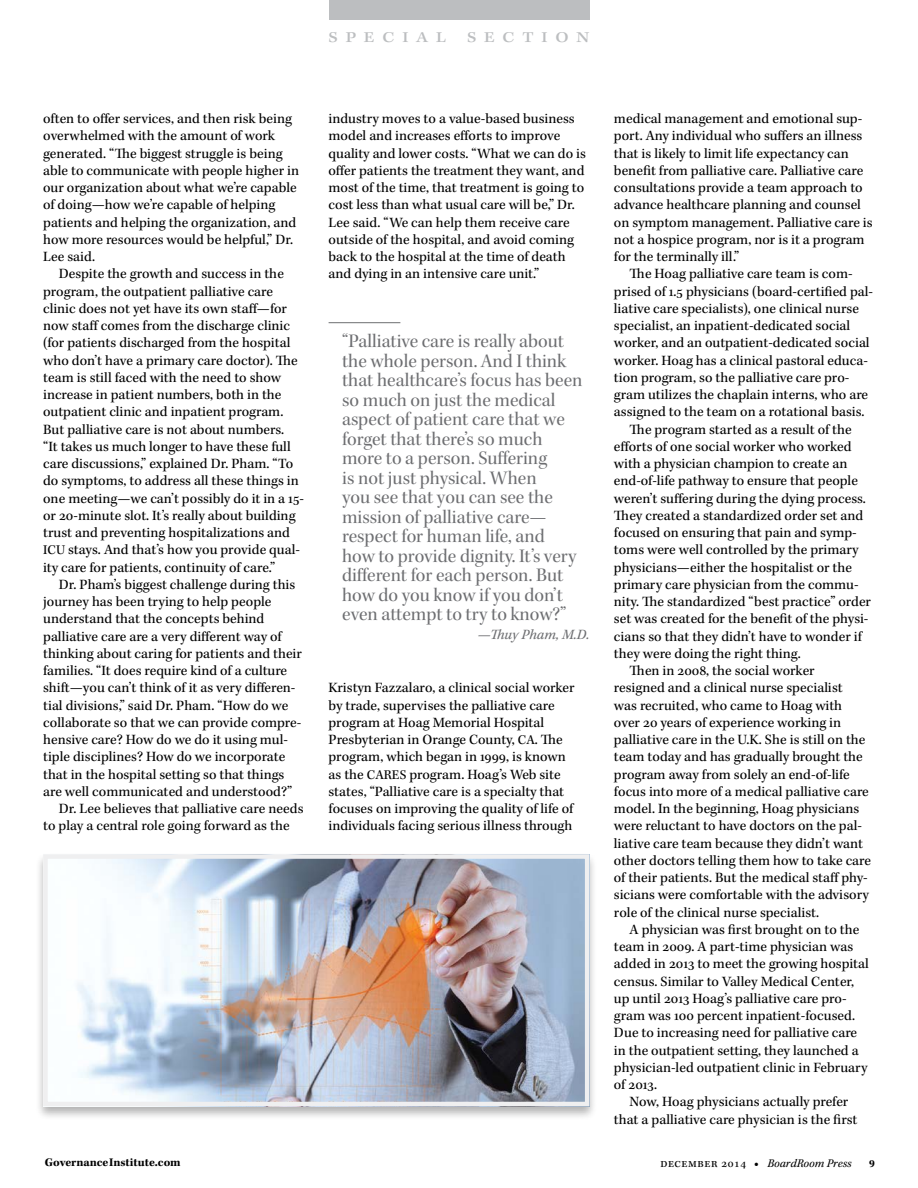
<style>
.page{position:relative;width:918px;height:1188px;background:#fff}
.page>*{position:absolute;margin:0;border:0;box-sizing:border-box;transform-origin:0 0}
.pullquote-with-autho{font:19.5px/19.5px "Kepler Std Subh";letter-spacing:.01em;color:#6d6e71}
.t1{font:15px "Kepler Std Medium Ext Capt";letter-spacing:.515em;color:#bcbec0}
.body{font:14.55px/17.2px "Kepler Std";color:#000}
.body-after-bulleted{font:14.55px/17.2px "Kepler Std";color:#000}
.pullquote-author{font:italic 14.55px "Kepler Std";color:#6d6e71}
.t2{font:italic 12px "Kepler Std";color:#000}
.t3{font:700 12px "Kepler Std";color:#000}
.t4{font:700 10.95px "Kepler Std";color:#000}
.s1{font-size:13.65px}
.s2{font-style:normal}
.s3{font-weight:900;font-style:normal}
</style>
<div class="page">
<div style="left:329px;top:0;width:260px;height:19px;background:#bcbec0"></div>
<hr style="left:329px;top:322px;width:71px;height:1px;background:#6d6e71">
<div style="left:35px;top:852px;width:563px;height:269px;background:#000;opacity:.3"></div>
<img style="left:48px;top:859px;width:536px;height:242px">
<div style="left:43px;top:854px;width:546px;height:252px;border:4px solid #efeff0"></div>
<p class="t1" style="left:329px;top:28px;width:119px">SPECIAL</p>
<p class="t1" style="left:467px;top:28px;width:124px">SECTION</p>
<p class="body" style="left:43px;top:110px;width:257px">often to offer services, and then risk being overwhelmed with the amount of work generated. “The biggest struggle is being able to communicate with people higher in our organization about what we’re capable of doing—how we’re capable of helping patients and helping the organization, and how more resources would be helpful,” Dr.<br>Lee said.</p>
<p class="body" style="left:43px;top:266px;width:262px;text-indent:16px">Despite the growth and success in the program, the outpatient palliative care clinic does not yet have its own staff—for now staff comes from the discharge clinic (for patients discharged from the hospital who don’t have a primary care doctor). The team is still faced with the need to show increase in patient numbers, both in the outpatient clinic and inpatient program.<br>But palliative care is not about numbers.<br>“It takes us much longer to have these full care discussions,” explained Dr. Pham. “To do symptoms, to address all these things in one meeting—we can’t possibly do it in a 15- or 20-minute slot. It’s really about building trust and preventing hospitalizations and <span class="s1">ICU</span> stays. And that’s how you provide qual&shy;ity care for patients, continuity of care.”</p>
<p class="body" style="left:43px;top:576px;width:260px;text-indent:16px">Dr. Pham’s biggest challenge during this journey has been trying to help people understand that the concepts behind palliative care are a very different way of thinking about caring for patients and their families. “It does require kind of a culture shift—you can’t think of it as very differen&shy;tial divisions,” said Dr. Pham. “How do we collaborate so that we can provide compre&shy;hensive care? How do we do it using mul&shy;tiple disciplines? How do we incorporate that in the hospital setting so that things are well communicated and understood?”</p>
<p class="body" style="left:43px;top:800px;width:262px;text-indent:16px">Dr. Lee believes that palliative care needs to play a central role going forward as the</p>
<p class="body" style="left:329px;top:110px;width:259px">industry moves to a value-based business model and increases efforts to improve quality and lower costs. “What we can do is offer patients the treatment they want, and most of the time, that treatment is going to cost less than what usual care will be,” Dr.<br>Lee said. “We can help them receive care outside of the hospital, and avoid coming back to the hospital at the time of death and dying in an intensive care unit.”</p>
<p class="pullquote-with-autho" style="left:342px;top:332px;width:242px">“Palliative care is really about the whole person. And I think that healthcare’s focus has been so much on just the medical aspect of patient care that we forget that there’s so much more to a person. Suffering<br>is not just physical. When<br>you see that you can see the mission of palliative care— respect for human life, and how to provide dignity. It’s very different for each person. But how do you know if you don’t even attempt to try to know?”</p>
<p class="pullquote-author" style="left:478px;top:626px;width:113px">—Thuy Pham, M.D.</p>
<p class="body-after-bulleted" style="left:329px;top:680px;width:248px">Kristyn Fazzalaro, a clinical social worker by trade, supervises the palliative care program at Hoag Memorial Hospital Presbyterian in Orange County, <span class="s1">CA</span>. The program, which began in 1999, is known as the <span class="s1">CARES</span> program. Hoag’s Web site states, “Palliative care is a specialty that focuses on improving the quality of life of individuals facing serious illness through</p>
<p class="body-after-bulleted" style="left:614px;top:110px;width:260px">medical management and emotional sup&shy;port. Any individual who suffers an illness that is likely to limit life expectancy can benefit from palliative care. Palliative care consultations provide a team approach to advance healthcare planning and counsel on symptom management. Palliative care is not a hospice program, nor is it a program for the terminally ill.”</p>
<p class="body" style="left:614px;top:266px;width:261px;text-indent:16px">The Hoag palliative care team is com&shy;prised of 1.5 physicians (board-certified pal&shy;liative care specialists), one clinical nurse specialist, an inpatient-dedicated social worker, and an outpatient-dedicated social worker. Hoag has a clinical pastoral educa&shy;tion program, so the palliative care pro&shy;gram utilizes the chaplain interns, who are assigned to the team on a rotational basis.</p>
<p class="body" style="left:614px;top:421px;width:259px;text-indent:16px">The program started as a result of the efforts of one social worker who worked with a physician champion to create an end-of-life pathway to ensure that people weren’t suffering during the dying process.<br>They created a standardized order set and focused on ensuring that pain and symp&shy;toms were well controlled by the primary physicians—either the hospitalist or the primary care physician from the commu&shy;nity. The standardized “best practice” order set was created for the benefit of the physi&shy;cians so that they didn’t have to wonder if they were doing the right thing.</p>
<p class="body" style="left:614px;top:662px;width:259px;text-indent:16px">Then in 2008, the social worker<br>resigned and a clinical nurse specialist<br>was recruited, who came to Hoag with over 20 years of experience working in palliative care in the U.K. She is still on the team today and has gradually brought the program away from solely an end-of-life focus into more of a medical palliative care model. In the beginning, Hoag physicians were reluctant to have doctors on the pal&shy;liative care team because they didn’t want other doctors telling them how to take care of their patients. But the medical staff phy&shy;sicians were comfortable with the advisory role of the clinical nurse specialist.</p>
<p class="body" style="left:614px;top:921px;width:256px;text-indent:16px">A physician was first brought on to the team in 2009. A part-time physician was added in 2013 to meet the growing hospital census. Similar to Valley Medical Center, up until 2013 Hoag’s palliative care pro&shy;gram was 100 percent inpatient-focused.<br>Due to increasing need for palliative care in the outpatient setting, they launched a physician-led outpatient clinic in February of 2013.</p>
<p class="body" style="left:614px;top:1094px;width:245px;text-align:center">Now, Hoag physicians actually prefer that a palliative care physician is the first</p>
<p class="t3" style="left:45px;top:1156px;width:138px">GovernanceInstitute.com</p>
<p class="t2" style="left:660px;top:1156px;width:193px"><span class="s2">december 2014</span> <span class="s3">•</span> BoardRoom Press</p>
<p class="t4" style="left:869px;top:1157px;width:7px">9</p>
</div>
